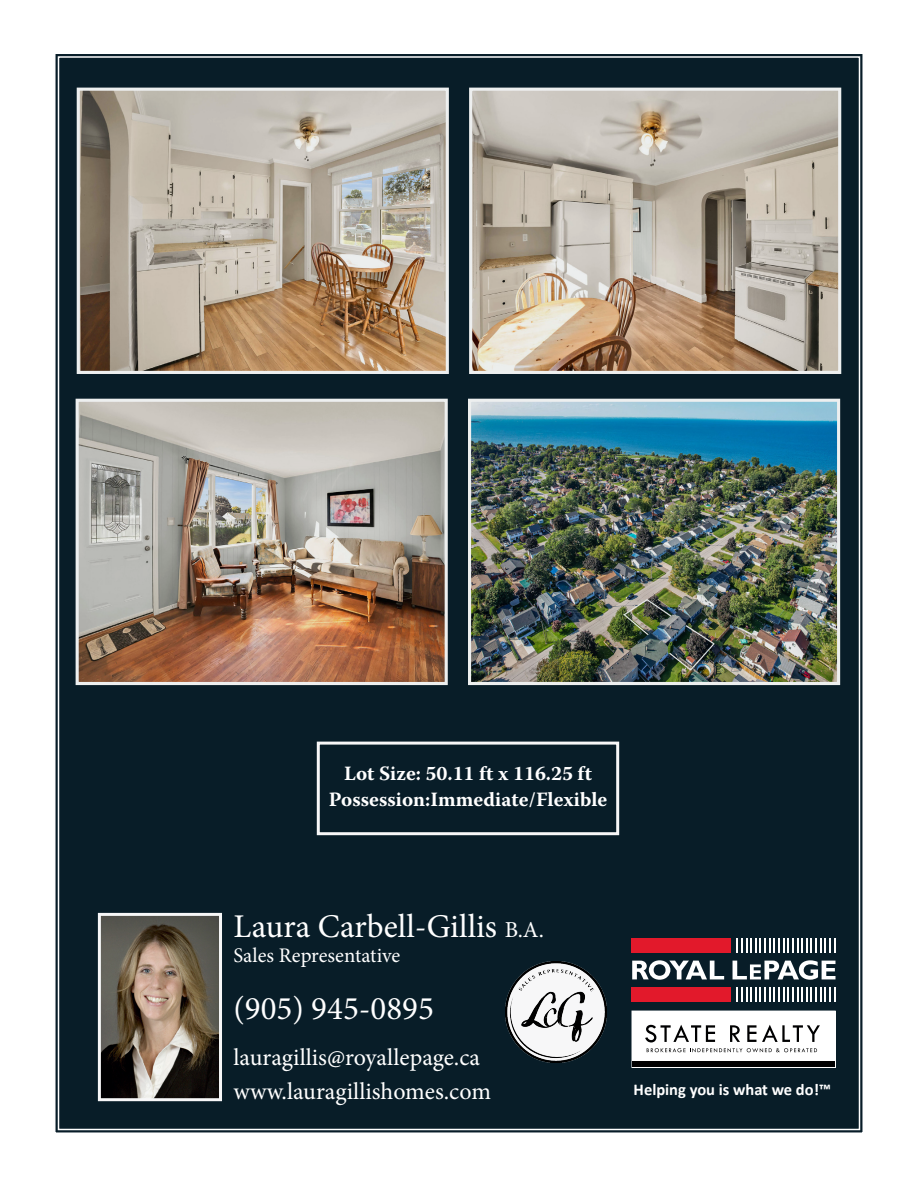
<style>
.page{position:relative;width:918px;height:1188px;background:#fff}
.page>*{position:absolute;margin:0;border:0;box-sizing:border-box;transform-origin:0 0}
.t1{font:33.15px "Minion Pro";color:#fff}
.t2{font:33px "Minion Pro";color:#fff}
.t3{font:24px "Minion Pro";color:#fff}
.t4{font:20.7px "Minion Pro";color:#fff}
.t5{font:700 20.25px "Warnock Pro";color:#fff}
.t6{font:700 16.5px "Calibri";color:#fff}
.s1{font-size:22.8px}
</style>
<div class="page">
<div style="left:57px;top:56px;width:804px;height:1075px;background:#081d28"></div>
<img style="left:472px;top:403px;width:364px;height:278px">
<div style="left:468px;top:399px;width:372px;height:286px;border:3px solid #fff"></div>
<img style="left:80px;top:403px;width:364px;height:278px">
<div style="left:76px;top:399px;width:372px;height:286px;border:3px solid #fff"></div>
<div style="left:317px;top:742px;width:302px;height:93px;border:3px solid #fff"></div>
<img style="left:102px;top:917px;width:116px;height:180px">
<div style="left:98px;top:913px;width:124px;height:188px;border:3px solid #fff"></div>
<div style="left:632px;top:1011px;width:203px;height:57px;background:#fff"></div>
<div style="left:633px;top:1062px;width:202px;height:5px;background:#000001"></div>
<svg style="left:632px;top:960px;width:92px;height:20px"></svg>
<svg style="left:733px;top:960px;width:102px;height:20px"></svg>
<div style="left:631px;top:938px;width:100px;height:15px;background:#e2192b"></div>
<svg style="left:736px;top:938px;width:99px;height:15px"></svg>
<div style="left:631px;top:987px;width:100px;height:15px;background:#e2192b"></div>
<svg style="left:736px;top:987px;width:99px;height:15px"></svg>
<svg style="left:645px;top:1025px;width:70px;height:17px"></svg>
<svg style="left:730px;top:1025px;width:10px;height:17px"></svg>
<svg style="left:747px;top:1025px;width:73px;height:17px"></svg>
<svg style="left:647px;top:1048px;width:170px;height:4px"></svg>
<img style="left:506px;top:962px;width:100px;height:100px">
<img style="left:473px;top:92px;width:364px;height:278px">
<div style="left:469px;top:88px;width:372px;height:286px;border:3px solid #fff"></div>
<img style="left:81px;top:92px;width:364px;height:278px">
<div style="left:77px;top:88px;width:372px;height:286px;border:3px solid #fff"></div>
<p class="t5" style="left:344px;top:761px;width:249px">Lot Size: 50.11 ft x 116.25 ft</p>
<p class="t5" style="left:329px;top:787px;width:280px">Possession:Immediate/Flexible</p>
<p class="t1" style="left:233px;top:904px;width:312px">Laura Carbell-Gillis <span class="s1">B.A.</span></p>
<p class="t4" style="left:233px;top:941px;width:168px">Sales Representative</p>
<p class="t2" style="left:233px;top:986px;width:202px">(905) 945-0895</p>
<p class="t3" style="left:233px;top:1041px;width:248px">lauragillis@royallepage.ca</p>
<p class="t3" style="left:233px;top:1075px;width:259px">www.lauragillishomes.com</p>
<p class="t6" style="left:634px;top:1078px;width:199px">Helping you is what we do!™</p>
</div>
